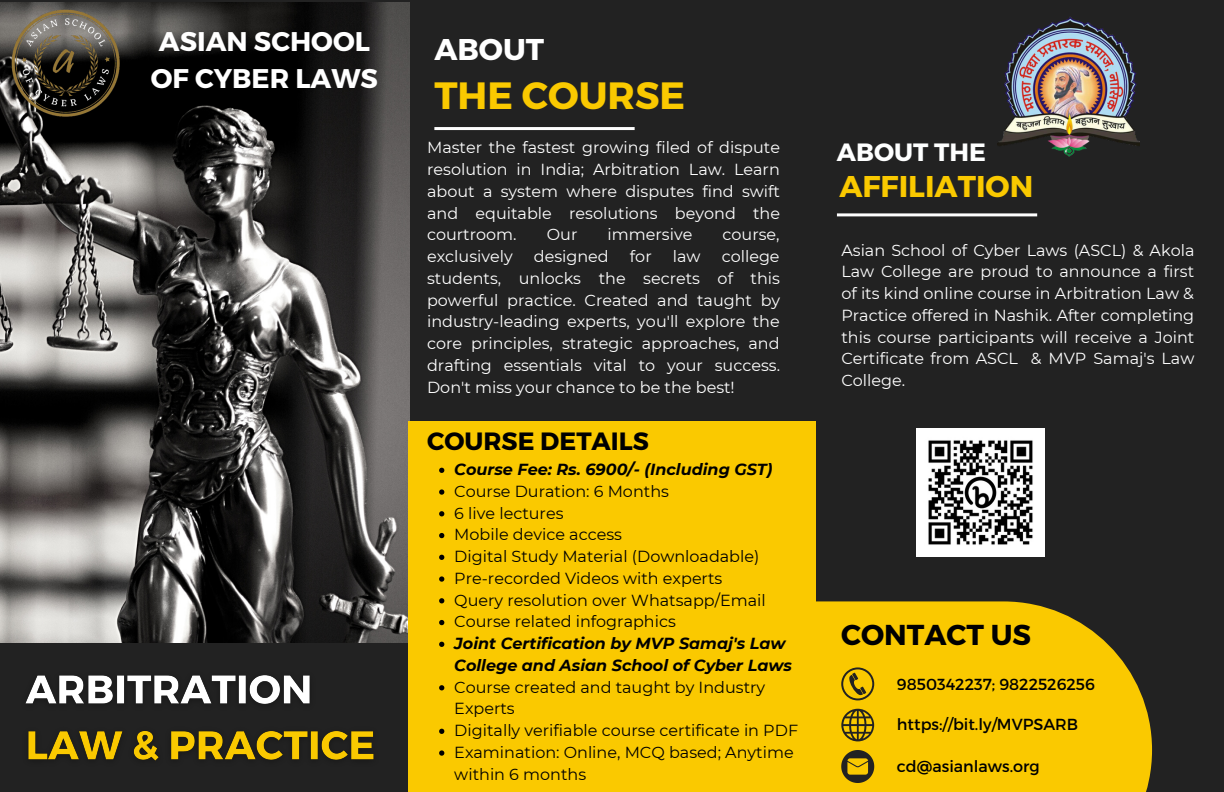
<style>
.page{position:relative;width:1224px;height:792px;background:#222}
.page>*{position:absolute;margin:0;border:0;box-sizing:border-box;transform-origin:0 0}
.t1{font:700 38px "Montserrat";color:#fac900}
.t2{font:700 30px "Montserrat";color:#fac900}
.t3{font:700 30px "Montserrat";color:#fff}
.t4{font:700 28.8px "Montserrat";color:#000}
.t5{font:700 27px "Montserrat";color:#fff}
.t6{font:700 25px "Montserrat";color:#000}
.t7{font:700 25px "Montserrat";color:#feffff}
.t8{font:16px/21.8px "Montserrat";color:#fff;text-align:justify}
.t9{font:16px/21.8px "Montserrat";color:#000}
.t10{font:italic 700 16px/21.8px "Montserrat";color:#000}
</style>
<div class="page">
<img style="left:0;top:3px;width:409px;height:640px">
<hr style="left:434px;top:127px;width:201px;height:3px;background:#fff">
<hr style="left:837px;top:213px;width:200px;height:3px;background:#fff">
<img style="left:12px;top:9px;width:109px;height:109px">
<div style="left:612px;top:601px;width:540px;height:191px;background:#fac900"></div>
<svg style="left:841px;top:667px;width:33px;height:33px"></svg>
<svg style="left:841px;top:750px;width:33px;height:33px"></svg>
<svg style="left:841px;top:709px;width:33px;height:33px"></svg>
<div style="left:408px;top:421px;width:408px;height:371px;background:#fac900"></div>
<img style="left:25px;top:675px;width:349px;height:86px">
<svg style="left:439px;top:468px;width:5px;height:5px"></svg>
<svg style="left:439px;top:489px;width:5px;height:6px"></svg>
<svg style="left:439px;top:511px;width:5px;height:5px"></svg>
<svg style="left:439px;top:533px;width:5px;height:5px"></svg>
<svg style="left:439px;top:555px;width:5px;height:5px"></svg>
<svg style="left:439px;top:576px;width:5px;height:6px"></svg>
<svg style="left:439px;top:598px;width:5px;height:5px"></svg>
<svg style="left:439px;top:620px;width:5px;height:5px"></svg>
<svg style="left:439px;top:642px;width:5px;height:5px"></svg>
<svg style="left:439px;top:685px;width:5px;height:5px"></svg>
<svg style="left:439px;top:729px;width:5px;height:5px"></svg>
<svg style="left:439px;top:750px;width:5px;height:6px"></svg>
<img style="left:998px;top:17px;width:141px;height:139px">
<img style="left:917px;top:429px;width:127px;height:127px">
<p class="t5" style="left:159px;top:24px;width:212px">ASIAN SCHOOL</p>
<p class="t3" style="left:434px;top:30px;width:111px">ABOUT</p>
<p class="t5" style="left:151px;top:61px;width:229px">OF CYBER LAWS</p>
<p class="t1" style="left:434px;top:71px;width:252px">THE COURSE</p>
<p class="t8" style="left:427px;top:137px;width:354px">Master the fastest growing filed of dispute</p>
<p class="t7" style="left:837px;top:136px;width:151px">ABOUT THE</p>
<p class="t8" style="left:427px;top:158px;width:355px">resolution in India; Arbitration Law. Learn about a system where disputes find swift and equitable resolutions beyond the courtroom.</p>
<p class="t2" style="left:839px;top:167px;width:195px">AFFILIATION</p>
<p class="t8" style="left:547px;top:224px;width:32px">Our</p>
<p class="t8" style="left:608px;top:224px;width:86px">immersive</p>
<p class="t8" style="left:723px;top:224px;width:59px">course,</p>
<p class="t8" style="left:427px;top:245px;width:355px;text-indent:295px">college students, unlocks the secrets of this powerful practice. Created and taught by industry-leading experts, you'll explore the core principles, strategic approaches, and drafting essentials vital to your success.<br>Don't miss your chance to be the best!</p>
<p class="t8" style="left:841px;top:239px;width:355px">Asian School of Cyber Laws (ASCL) &amp; Akola Law College are proud to announce a first of its kind online course in Arbitration Law &amp; Practice offered in Nashik. After completing this course participants will receive a Joint Certificate from ASCL &amp; MVP Samaj's Law College.</p>
<p class="t8" style="left:427px;top:245px;width:87px">exclusively</p>
<p class="t8" style="left:534px;top:245px;width:76px">designed</p>
<p class="t8" style="left:630px;top:245px;width:23px">for</p>
<p class="t8" style="left:673px;top:245px;width:29px">law</p>
<p class="t6" style="left:427px;top:425px;width:223px">COURSE DETAILS</p>
<p class="t10" style="left:454px;top:459px;width:320px">Course Fee: Rs. 6900/- (Including GST)</p>
<p class="t9" style="left:454px;top:480px;width:216px">Course Duration: 6 Months</p>
<p class="t9" style="left:454px;top:502px;width:111px">6 live lectures</p>
<p class="t9" style="left:454px;top:524px;width:169px">Mobile device access</p>
<p class="t9" style="left:454px;top:546px;width:307px">Digital Study Material (Downloadable)</p>
<p class="t9" style="left:454px;top:567px;width:270px">Pre-recorded Videos with experts</p>
<p class="t9" style="left:454px;top:589px;width:313px">Query resolution over Whatsapp/Email</p>
<p class="t9" style="left:454px;top:611px;width:223px">Course related infographics</p>
<p class="t10" style="left:454px;top:633px;width:339px">Joint Certification by MVP Samaj's Law<br>College and Asian School of Cyber Laws</p>
<p class="t9" style="left:454px;top:676px;width:312px">Course created and taught by Industry<br>Experts</p>
<p class="t9" style="left:454px;top:720px;width:345px">Digitally verifiable course certificate in PDF</p>
<p class="t9" style="left:454px;top:741px;width:341px">Examination: Online, MCQ based; Anytime within 6 months</p>
<p class="t4" style="left:841px;top:616px;width:191px">CONTACT US</p>
<p class="t9" style="left:897px;top:673px;width:200px">9850342237; 9822526256</p>
<p class="t9" style="left:897px;top:713px;width:183px">https://bit.ly/MVPSARB</p>
<p class="t9" style="left:897px;top:755px;width:144px">cd@asianlaws.org</p>
</div>
